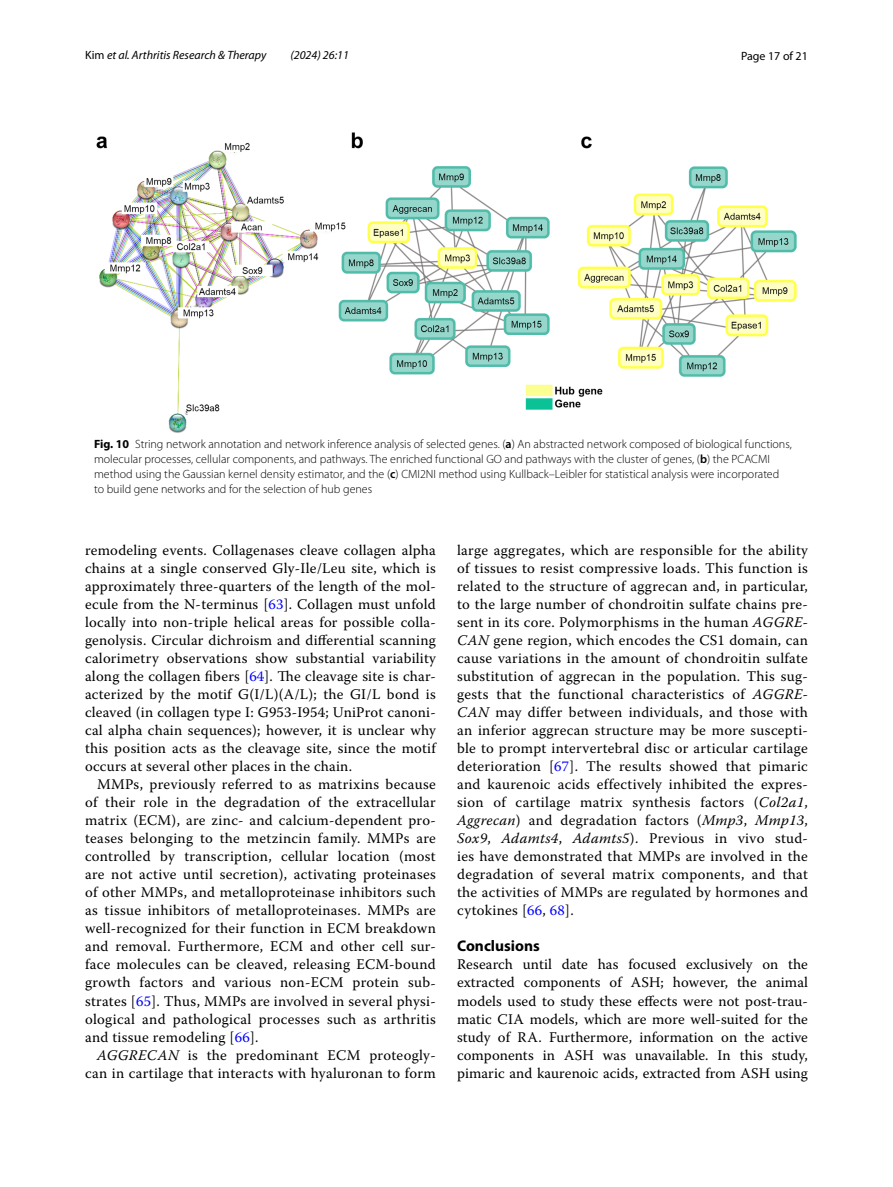
<style>
.page{position:relative;width:893px;height:1187px;background:#fff}
.page>*{position:absolute;margin:0;border:0;box-sizing:border-box;transform-origin:0 0}
.t1{font:700 15.45px "Myriad Pro";color:#000}
.t2{font:14.7px/18px "Warnock Pro";letter-spacing:.02em;color:#000;text-align:justify}
.t3{font:300 12px/15px "Myriad Pro";color:#000}
.t4{font:italic 12px "Myriad Pro";color:#000}
.t5{font:12px "Myriad Pro";color:#000}
.s1{font-style:normal}
.s2{font-weight:700}
.s3{font-weight:600}
.s4{color:#00f}
.s5{font-style:italic}
</style>
<div class="page">
<img style="left:96px;top:133px;width:701px;height:300px">
<p class="t4" style="left:85px;top:48px;width:183px"><span class="s1">Kim</span> et al. Arthritis Research &amp; Therapy</p>
<p class="t4" style="left:290px;top:48px;width:60px">(2024) 26:11</p>
<p class="t5" style="left:741px;top:48px;width:68px">Page 17 of 21</p>
<p class="t3" style="left:94px;top:437px;width:699px"><span class="s2">Fig. 10</span> String network annotation and network inference analysis of selected genes. (<span class="s3">a</span>) An abstracted network composed of biological functions, molecular processes, cellular components, and pathways. The enriched functional GO and pathways with the cluster of genes, (<span class="s3">b</span>) the PCACMI method using the Gaussian kernel density estimator, and the (<span class="s3">c</span>) CMI2NI method using Kullback–Leibler for statistical analysis were incorporated to build gene networks and for the selection of hub genes</p>
<p class="t2" style="left:85px;top:541px;width:352px">remodeling events. Collagenases cleave collagen alpha chains at a single conserved Gly-Ile/Leu site, which is approximately three-quarters of the length of the mol&shy;ecule from the N-terminus [<span class="s4">63</span>]. Collagen must unfold locally into non-triple helical areas for possible colla&shy;genolysis. Circular dichroism and differential scanning calorimetry observations show substantial variability along the collagen fibers [<span class="s4">64</span>]. The cleavage site is char&shy;acterized by the motif G(I/L)(A/L); the GI/L bond is cleaved (in collagen type I: G953-I954; UniProt canoni&shy;cal alpha chain sequences); however, it is unclear why this position acts as the cleavage site, since the motif occurs at several other places in the chain.</p>
<p class="t2" style="left:85px;top:775px;width:352px;text-indent:12px">MMPs, previously referred to as matrixins because of their role in the degradation of the extracellular matrix (ECM), are zinc- and calcium-dependent pro&shy;teases belonging to the metzincin family. MMPs are controlled by transcription, cellular location (most are not active until secretion), activating proteinases of other MMPs, and metalloproteinase inhibitors such as tissue inhibitors of metalloproteinases. MMPs are well-recognized for their function in ECM breakdown and removal. Furthermore, ECM and other cell sur&shy;face molecules can be cleaved, releasing ECM-bound growth factors and various non-ECM protein sub&shy;strates [<span class="s4">65</span>]. Thus, MMPs are involved in several physi&shy;ological and pathological processes such as arthritis and tissue remodeling [<span class="s4">66</span>].</p>
<p class="t2" style="left:85px;top:1045px;width:352px;text-align:right"><span class="s5">AGGRECAN</span> is the predominant ECM proteogly&shy;can in cartilage that interacts with hyaluronan to form</p>
<p class="t2" style="left:457px;top:541px;width:352px">large aggregates, which are responsible for the ability of tissues to resist compressive loads. This function is related to the structure of aggrecan and, in particular, to the large number of chondroitin sulfate chains pre&shy;sent in its core. Polymorphisms in the human <span class="s5">AGGRE-CAN</span> gene region, which encodes the CS1 domain, can cause variations in the amount of chondroitin sulfate substitution of aggrecan in the population. This sug&shy;gests that the functional characteristics of <span class="s5">AGGRE-CAN</span> may differ between individuals, and those with an inferior aggrecan structure may be more suscepti&shy;ble to prompt intervertebral disc or articular cartilage deterioration [<span class="s4">67</span>]. The results showed that pimaric and kaurenoic acids effectively inhibited the expres&shy;sion of cartilage matrix synthesis factors (<span class="s5">Col2a1</span>, <span class="s5">Aggrecan</span>) and degradation factors (<span class="s5">Mmp3</span>, <span class="s5">Mmp13</span>, <span class="s5">Sox9</span>, <span class="s5">Adamts4</span>, <span class="s5">Adamts5</span>). Previous in vivo stud&shy;ies have demonstrated that MMPs are involved in the degradation of several matrix components, and that the activities of MMPs are regulated by hormones and cytokines [<span class="s4">66</span>, <span class="s4">68</span>].</p>
<p class="t1" style="left:457px;top:936px;width:84px">Conclusions</p>
<p class="t2" style="left:457px;top:955px;width:352px">Research until date has focused exclusively on the extracted components of ASH; however, the animal models used to study these effects were not post-trau&shy;matic CIA models, which are more well-suited for the study of RA. Furthermore, information on the active components in ASH was unavailable. In this study, pimaric and kaurenoic acids, extracted from ASH using</p>
</div>
